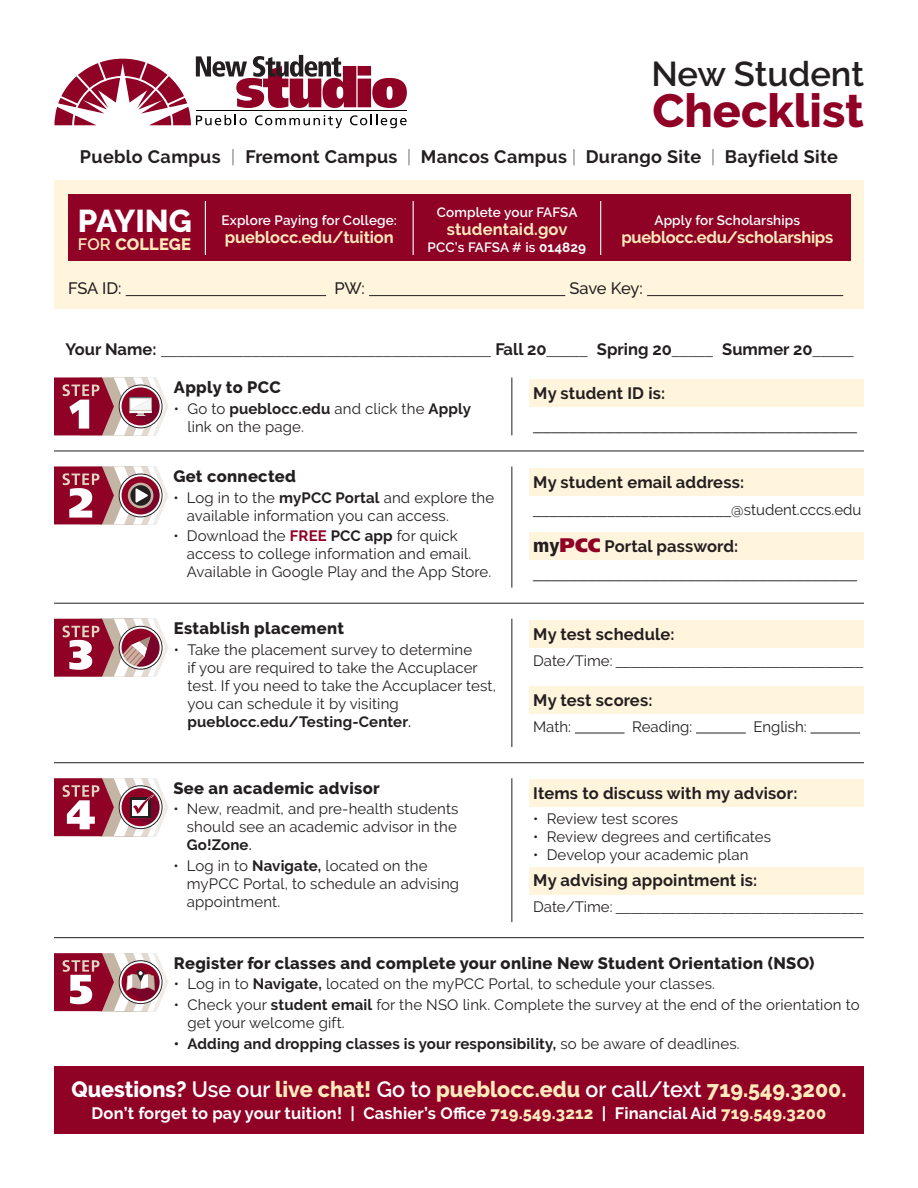
<style>
.page{position:relative;width:918px;height:1188px;background:#fff}
.page>*{position:absolute;margin:0;border:0;box-sizing:border-box;transform-origin:0 0}
.t1{font:800 46.5px "Raleway";color:#900126}
.t2{font:600 34.5px "Raleway";letter-spacing:-.005em;color:#231f20}
.t3{font:800 31.5px "Raleway";color:#fff}
.t4{font:800 22.2px "Raleway";color:#feeaba}
.t5{font:condensed 18px "Frutiger LT";color:#231f20}
.t6{font:700 18px "Raleway";letter-spacing:.02em;color:#231f20}
.t7{font:700 16.5px "Raleway";letter-spacing:.01em;color:#231f20}
.t8{font:800 16.5px "Raleway";letter-spacing:.02em;color:#231f20}
.t9{font:700 16.5px "Frutiger LT";color:#231f20}
.t10{font:700 16.5px "Raleway";letter-spacing:.01em;color:#fff}
.t11{font:700 16.5px "Raleway";letter-spacing:-.01em;color:#feeaba}
.t12{font:condensed 16.5px "Frutiger LT";color:#231f20}
.t13{font:500 16.5px "Raleway";letter-spacing:-.015em;color:#231f20}
.t14{font:700 16.5px "Raleway";letter-spacing:.01em;color:#feeaba}
.t15{font:800 16.5px "Raleway";letter-spacing:.01em;color:#feeaba}
.t16{font:15px/18px "Raleway";letter-spacing:.01em;color:#231f20}
.t17{font:condensed 15px "Frutiger LT";color:#231f20}
.t18{font:700 15px "Raleway";letter-spacing:.01em;color:#231f20}
.t19{font:600 13.5px "Raleway";letter-spacing:.01em;color:#fff}
.s1{font-weight:200}
.s2{font-weight:600}
.s3{font-weight:700}
.s4{font-family:"Raleway"}
.s5{font-weight:700;color:#900126}
.s6{font-weight:500}
.s7{font-family:"Raleway";font-stretch:normal;font-size:15px}
.s8{font-family:"Frutiger LT";font-weight:900;font-stretch:condensed;font-size:19.5px}
.s9{font-family:"Frutiger LT";font-weight:900;font-size:19.5px;color:#900126}
.s10{font-family:"Raleway";font-stretch:normal}
.s11{font-weight:400}
.s12{color:#fff}
.s13{font-weight:600;color:#fff}
.s14{font-weight:800;color:#feeaba}
</style>
<div class="page">
<div style="left:54px;top:180px;width:810px;height:128px;background:#fef5dc"></div>
<svg style="left:54px;top:55px;width:353px;height:73px"></svg>
<div style="left:68px;top:195px;width:783px;height:66px;background:#900126"></div>
<hr style="left:413px;top:201px;width:1px;height:54px;background:#fff">
<hr style="left:205px;top:201px;width:1px;height:54px;background:#fff">
<hr style="left:600px;top:201px;width:1px;height:54px;background:#fff">
<hr style="left:126px;top:295px;width:200px;height:1px;background:#231f20">
<hr style="left:369px;top:295px;width:196px;height:1px;background:#231f20">
<hr style="left:647px;top:295px;width:196px;height:1px;background:#231f20">
<hr style="left:511px;top:377px;width:1px;height:58px;background:#231f20">
<svg style="left:54px;top:377px;width:115px;height:58px"></svg>
<div style="left:119px;top:385px;width:44px;height:43px;border:3px solid #231f20;border-radius:50%"></div>
<div style="left:120px;top:385px;width:42px;height:42px;border:2px solid #fff;border-radius:50%"></div>
<div style="left:529px;top:379px;width:335px;height:28px;background:#fef5dc"></div>
<hr style="left:511px;top:466px;width:1px;height:122px;background:#231f20">
<svg style="left:54px;top:466px;width:115px;height:58px"></svg>
<div style="left:119px;top:474px;width:44px;height:43px;border:3px solid #231f20;border-radius:50%"></div>
<div style="left:120px;top:474px;width:42px;height:42px;border:2px solid #fff;border-radius:50%"></div>
<div style="left:529px;top:468px;width:335px;height:28px;background:#fef5dc"></div>
<div style="left:529px;top:532px;width:335px;height:28px;background:#fef5dc"></div>
<hr style="left:511px;top:619px;width:1px;height:128px;background:#231f20">
<svg style="left:54px;top:619px;width:115px;height:58px"></svg>
<div style="left:119px;top:626px;width:44px;height:44px;border:3px solid #231f20;border-radius:50%"></div>
<div style="left:120px;top:627px;width:42px;height:42px;border:2px solid #fff;border-radius:50%"></div>
<div style="left:529px;top:621px;width:335px;height:27px;background:#fef5dc"></div>
<div style="left:529px;top:687px;width:335px;height:27px;background:#fef5dc"></div>
<hr style="left:575px;top:733px;width:50px;height:1px;background:#231f20">
<hr style="left:696px;top:733px;width:50px;height:1px;background:#231f20">
<hr style="left:811px;top:733px;width:49px;height:1px;background:#231f20">
<svg style="left:54px;top:953px;width:115px;height:58px"></svg>
<div style="left:119px;top:960px;width:44px;height:44px;border:3px solid #231f20;border-radius:50%"></div>
<div style="left:120px;top:961px;width:42px;height:42px;border:2px solid #fff;border-radius:50%"></div>
<hr style="left:511px;top:778px;width:1px;height:144px;background:#231f20">
<svg style="left:54px;top:778px;width:115px;height:58px"></svg>
<div style="left:119px;top:785px;width:44px;height:44px;border:3px solid #231f20;border-radius:50%"></div>
<div style="left:120px;top:786px;width:42px;height:42px;border:2px solid #fff;border-radius:50%"></div>
<div style="left:529px;top:780px;width:335px;height:27px;background:#fef5dc"></div>
<div style="left:529px;top:867px;width:335px;height:27px;background:#fef5dc"></div>
<div style="left:54px;top:1066px;width:810px;height:68px;background:#900126"></div>
<hr style="left:54px;top:603px;width:810px;height:1px;background:#231f20">
<hr style="left:54px;top:451px;width:810px;height:1px;background:#231f20">
<hr style="left:54px;top:762px;width:810px;height:1px;background:#231f20">
<hr style="left:54px;top:937px;width:810px;height:1px;background:#231f20">
<h2 class="t2" style="left:651px;top:54px;width:214px">New Student</h2>
<h1 class="t1" style="left:652px;top:84px;width:213px">Checklist</h1>
<p class="t6" style="left:80px;top:146px;width:760px">Pueblo Campus <span class="s1">|</span> Fremont Campus <span class="s1">|</span> Mancos Campus <span class="s1">|</span> Durango Site <span class="s1">|</span> Bayfield Site</p>
<h3 class="t3" style="left:78px;top:203px;width:115px">PAYING</h3>
<p class="t15" style="left:78px;top:235px;width:115px"><span class="s2">FOR</span> COLLEGE</p>
<p class="t19" style="left:222px;top:213px;width:177px">Explore Paying for College:</p>
<p class="t11" style="left:225px;top:228px;width:170px">pueblocc.edu/tuition</p>
<p class="t19" style="left:437px;top:205px;width:142px">Complete your FAFSA</p>
<p class="t14" style="left:447px;top:220px;width:122px">studentaid.gov</p>
<p class="t19" style="left:428px;top:239px;width:160px">PCC’s FAFSA # is <span class="s3">014829</span></p>
<p class="t19" style="left:654px;top:213px;width:147px">Apply for Scholarships</p>
<p class="t11" style="left:621px;top:228px;width:213px">pueblocc.edu/scholarships</p>
<p class="t13" style="left:68px;top:279px;width:55px">FSA ID:</p>
<p class="t13" style="left:334px;top:279px;width:32px">PW:</p>
<p class="t13" style="left:569px;top:279px;width:75px">Save Key:</p>
<p class="t9" style="left:66px;top:340px;width:790px"><span class="s4">Your Name:</span> ________________________________________ <span class="s4">Fall 20</span>_____ <span class="s4">Spring 20</span>_____ <span class="s4">Summer 20</span>_____</p>
<p class="t8" style="left:174px;top:378px;width:108px">Apply to PCC</p>
<p class="t16" style="left:187px;top:399px;width:285px;text-indent:-14px">• Go to <span class="s3">pueblocc.edu</span> and click the <span class="s3">Apply </span>link on the page.</p>
<p class="t7" style="left:533px;top:384px;width:133px">My student ID is:</p>
<p class="t5" style="left:533px;top:414px;width:325px">____________________________________</p>
<p class="t8" style="left:173px;top:467px;width:124px">Get connected</p>
<p class="t16" style="left:187px;top:488px;width:309px;text-indent:-14px">• Log in to the <span class="s3">myPCC Portal</span> and explore the available information you can access.</p>
<p class="t16" style="left:187px;top:527px;width:306px;text-indent:-14px">• Download the <span class="s5">FREE</span> <span class="s3">PCC app</span> for quick access to college information and email.<br>Available in Google Play and the App Store.</p>
<p class="t8" style="left:174px;top:619px;width:172px">Establish placement</p>
<p class="t16" style="left:187px;top:641px;width:310px;text-indent:-14px">• Take the placement survey to determine<br>if you are required to take the Accuplacer test. If you need to take the Accuplacer test, you can schedule it by visiting <span class="s3">pueblocc.edu/Testing-Center</span><span class="s6">.</span></p>
<p class="t8" style="left:173px;top:779px;width:208px">See an academic advisor</p>
<p class="t16" style="left:187px;top:800px;width:273px;text-align:justify;text-indent:-14px">• New, readmit, and pre-health students should see an academic advisor in the <span class="s3">Go!Zone</span><span class="s6">.</span></p>
<p class="t16" style="left:187px;top:857px;width:274px;text-indent:-14px">• Log in to <span class="s3">Navigate,</span> located on the myPCC Portal, to schedule an advising appointment.</p>
<p class="t7" style="left:533px;top:472px;width:212px">My student email address:</p>
<p class="t12" style="left:533px;top:500px;width:330px">________________________<span class="s7">@student.cccs.edu</span></p>
<p class="t7" style="left:533px;top:537px;width:206px"><span class="s8">my</span><span class="s9">PCC</span> Portal password:</p>
<p class="t5" style="left:533px;top:562px;width:325px">____________________________________</p>
<p class="t7" style="left:533px;top:625px;width:143px">My test schedule:</p>
<p class="t17" style="left:533px;top:652px;width:331px"><span class="s10">Date/Time:</span> _________________________________</p>
<p class="t7" style="left:533px;top:691px;width:121px">My test scores:</p>
<p class="t16" style="left:533px;top:718px;width:39px">Math:</p>
<p class="t16" style="left:632px;top:718px;width:61px">Reading:</p>
<p class="t16" style="left:753px;top:718px;width:55px">English:</p>
<p class="t7" style="left:533px;top:784px;width:266px">Items to discuss with my advisor:</p>
<p class="t16" style="left:533px;top:810px;width:146px">• Review test scores</p>
<p class="t16" style="left:533px;top:828px;width:239px">• Review degrees and certificates</p>
<p class="t16" style="left:533px;top:846px;width:217px">• Develop your academic plan</p>
<p class="t7" style="left:533px;top:871px;width:226px">My advising appointment is:</p>
<p class="t17" style="left:533px;top:898px;width:331px"><span class="s10">Date/Time:</span> _________________________________</p>
<p class="t8" style="left:174px;top:954px;width:642px">Register for classes and complete your online New Student Orientation (NSO)</p>
<p class="t16" style="left:174px;top:975px;width:543px">• Log in to <span class="s3">Navigate,</span> located on the myPCC Portal, to schedule your classes.</p>
<p class="t16" style="left:187px;top:996px;width:674px;text-indent:-14px">• Check your <span class="s3">student email</span> for the NSO link. Complete the survey at the end of the orientation to get your welcome gift.</p>
<p class="t18" style="left:174px;top:1035px;width:567px">• Adding and dropping classes is your responsibility, <span class="s11">so be aware of deadlines.</span></p>
<h3 class="t4" style="left:71px;top:1076px;width:777px"><span class="s12">Questions?</span> <span class="s13">Use our</span> live chat! <span class="s13">Go to</span> pueblocc.edu <span class="s13">or call/text</span> 719.549.3200.</h3>
<p class="t10" style="left:92px;top:1104px;width:736px">Don’t forget to pay your tuition! | Cashier’s Office <span class="s14">719.549.3212</span> | Financial Aid <span class="s14">719.549.3200</span></p>
</div>
